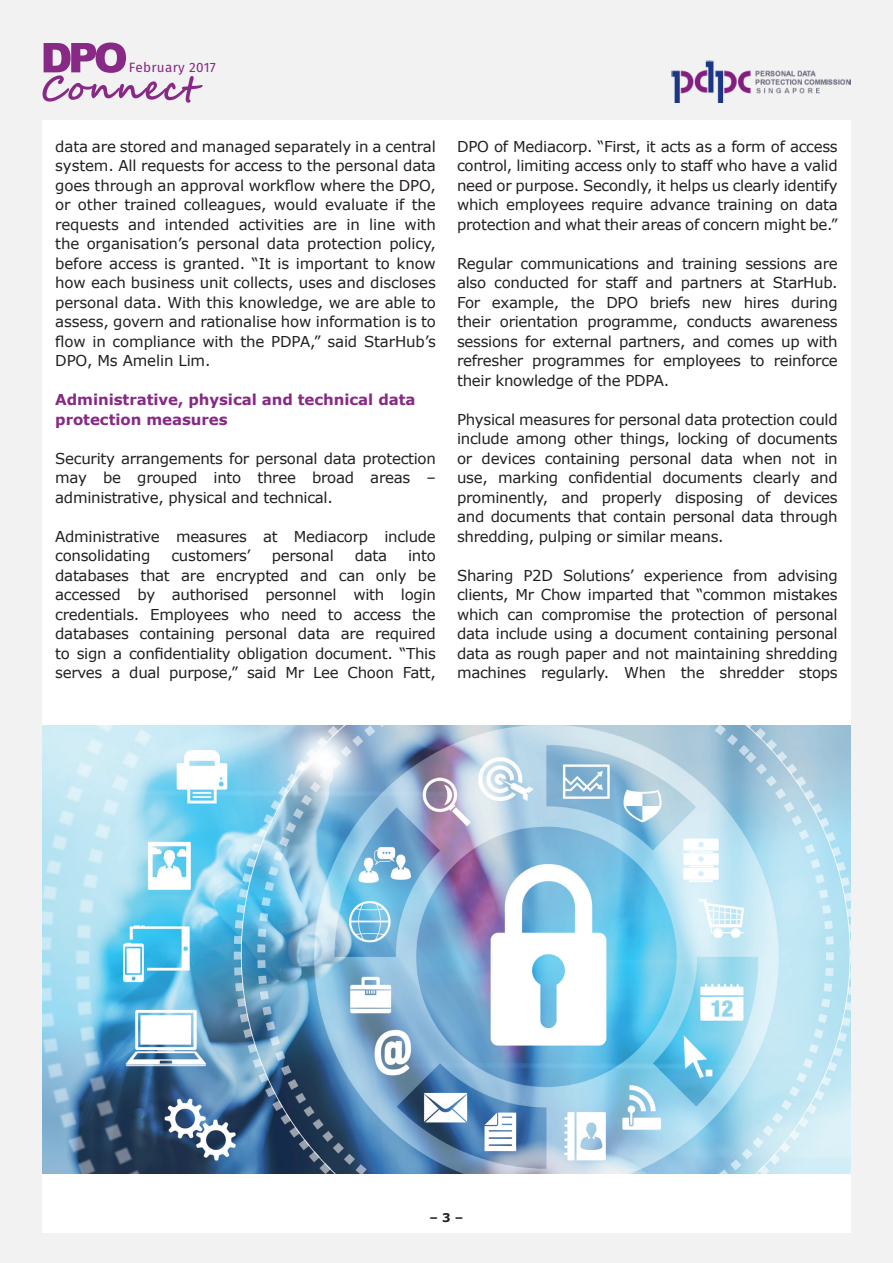
<style>
.page{position:relative;width:893px;height:1263px;background:#f2f2f2}
.page>*{position:absolute;margin:0;border:0;box-sizing:border-box;transform-origin:0 0}
.t1{font:15px/19.5px "Verdana";letter-spacing:-.02em;color:#231f20;text-align:justify}
.t2{font:700 15px/19.5px "Verdana";letter-spacing:-.005em;color:#872985}
.t3{font:13.5px "Fira Sans";letter-spacing:.02em;color:#872985}
.t4{font:700 12px "Verdana";color:#231f20}
</style>
<div class="page">
<div style="left:43px;top:121px;width:807px;height:1112px;background:#fff"></div>
<img style="left:671px;top:60px;width:179px;height:43px">
<svg style="left:43px;top:43px;width:159px;height:60px"></svg>
<img style="left:43px;top:725px;width:807px;height:449px">
<p class="t3" style="left:129px;top:58px;width:88px">February 2017</p>
<p class="t1" style="left:55px;top:136px;width:382px">data are stored and managed separately in a central system. All requests for access to the personal data goes through an approval workflow where the DPO, or other trained colleagues, would evaluate if the requests and intended activities are in line with the organisation’s personal data protection policy, before access is granted. “It is important to know how each business unit collects, uses and discloses personal data. With this knowledge, we are able to assess, govern and rationalise how information is to flow in compliance with the PDPA,” said StarHub’s DPO, Ms Amelin Lim.</p>
<p class="t2" style="left:55px;top:389px;width:362px">Administrative, physical and technical data protection measures</p>
<p class="t1" style="left:55px;top:448px;width:382px">Security arrangements for personal data protection may be grouped into three broad areas – administrative, physical and technical.</p>
<p class="t1" style="left:55px;top:526px;width:382px">Administrative measures at Mediacorp include consolidating</p>
<p class="t1" style="left:171px;top:546px;width:81px">customers’</p>
<p class="t1" style="left:272px;top:546px;width:64px">personal</p>
<p class="t1" style="left:355px;top:546px;width:34px">data</p>
<p class="t1" style="left:55px;top:546px;width:382px;text-indent:353px">into databases that are encrypted and can only be accessed by authorised personnel with login credentials. Employees who need to access the databases containing personal data are required to sign a confidentiality obligation document. “This serves a dual purpose,” said Mr Lee Choon Fatt,</p>
<p class="t1" style="left:457px;top:136px;width:382px">DPO of Mediacorp. “First, it acts as a form of access control, limiting access only to staff who have a valid need or purpose. Secondly, it helps us clearly identify which employees require advance training on data protection and what their areas of concern might be.”</p>
<p class="t1" style="left:457px;top:253px;width:382px">Regular communications and training sessions are also conducted for staff and partners at StarHub.<br>For example, the DPO briefs new hires during their orientation programme, conducts awareness sessions for external partners, and comes up with refresher programmes for employees to reinforce their knowledge of the PDPA.</p>
<p class="t1" style="left:457px;top:409px;width:382px">Physical measures for personal data protection could include among other things, locking of documents or devices containing personal data when not in use, marking confidential documents clearly and prominently, and properly disposing of devices and documents that contain personal data through shredding, pulping or similar means.</p>
<p class="t1" style="left:457px;top:565px;width:382px">Sharing P2D Solutions’ experience from advising clients, Mr Chow imparted that “common mistakes which can compromise the protection of personal data include using a document containing personal data as rough paper and not maintaining shredding machines regularly. When the shredder stops</p>
<p class="t4" style="left:430px;top:1209px;width:35px">– 3 –</p>
</div>
